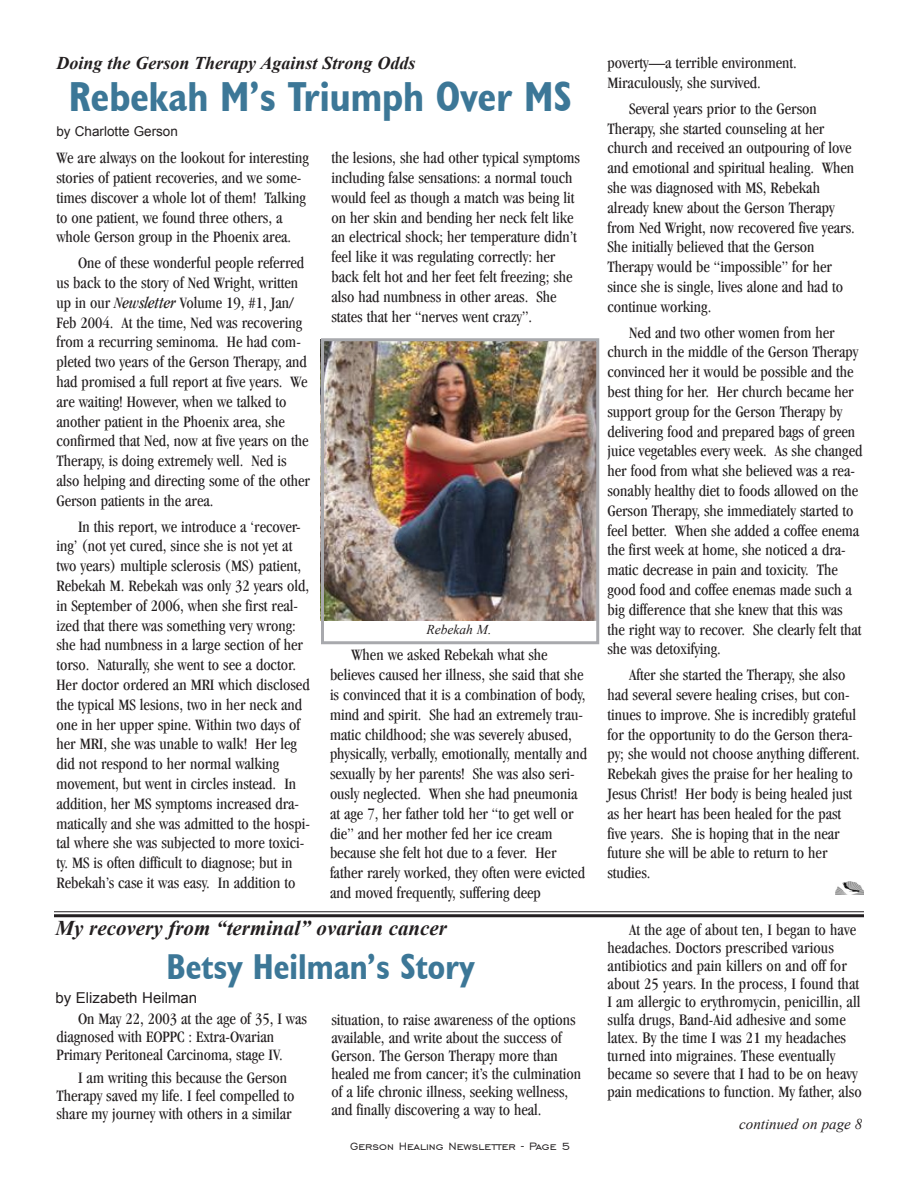
<style>
.page{position:relative;width:918px;height:1188px;background:#fff}
.page>*{position:absolute;margin:0;border:0;box-sizing:border-box;transform-origin:0 0}
.t1{font:700 condensed 42px "Humanist 521 BT";color:#3c7797}
.t2{font:700 condensed 36px "Humanist 521 BT";color:#3c7797}
.t3{font:italic 700 21px "Times New Roman";color:#231f20}
.t4{font:italic 700 18px "Times New Roman";color:#231f20}
.t5{font:condensed 16.5px/19.8px "Garamond";color:#231f20}
.t6{font:15px "Arial";color:#231f20}
.t7{font:italic 15px "Times New Roman";color:#231f20}
.t8{font:13.5px "Engravers Gothic BT";color:#231f20}
.t9{font:13.5px "Arial";color:#231f20}
.t10{font:italic 13.5px "Times New Roman";color:#231f20}
.s1{font-family:"Garamond LT";font-style:italic}
</style>
<div class="page">
<img style="left:836px;top:881px;width:28px;height:14px">
<img style="left:320px;top:339px;width:275px;height:281px">
<div style="left:321px;top:338px;width:278px;height:306px;border:3px solid #a8a9ad"></div>
<svg style="left:54px;top:912px;width:810px;height:1px"></svg>
<hr style="left:54px;top:911px;width:810px;height:1px;background:#231f20">
<hr style="left:54px;top:914px;width:810px;height:3px;background:#231f20">
<p class="t4" style="left:56px;top:50px;width:361px">Doing the Gerson Therapy Against Strong Odds</p>
<p class="t1" style="left:69px;top:70px;width:504px">Rebekah M’s Triumph Over MS</p>
<p class="t9" style="left:56px;top:123px;width:123px">by Charlotte Gerson</p>
<p class="t5" style="left:332px;top:148px;width:250px">the lesions, she had other typical symptoms including false sensations: a normal touch would feel as though a match was being lit on her skin and bending her neck felt like an electrical shock; her temperature didn’t feel like it was regulating correctly: her back felt hot and her feet felt freezing; she also had numbness in other areas. She states that her “nerves went crazy”.</p>
<p class="t5" style="left:56px;top:148px;width:254px">We are always on the lookout for interesting stories of patient recoveries, and we some&shy;times discover a whole lot of them! Talking to one patient, we found three others, a whole Gerson group in the Phoenix area.</p>
<p class="t5" style="left:56px;top:253px;width:255px;text-indent:22px">One of these wonderful people referred us back to the story of Ned Wright, written up in our <span class="s1">Newsletter</span> Volume 19, #1, Jan/ Feb 2004. At the time, Ned was recovering from a recurring seminoma. He had com&shy;pleted two years of the Gerson Therapy, and had promised a full report at five years. We are waiting! However, when we talked to another patient in the Phoenix area, she confirmed that Ned, now at five years on the Therapy, is doing extremely well. Ned is also helping and directing some of the other Gerson patients in the area.</p>
<p class="t5" style="left:56px;top:516px;width:255px;text-indent:22px">In this report, we introduce a ‘recover&shy;ing’ (not yet cured, since she is not yet at two years) multiple sclerosis (MS) patient, Rebekah M. Rebekah was only 32 years old, in September of 2006, when she first real&shy;ized that there was something very wrong: she had numbness in a large section of her torso. Naturally, she went to see a doctor.<br>Her doctor ordered an MRI which disclosed the typical MS lesions, two in her neck and one in her upper spine. Within two days of her MRI, she was unable to walk! Her leg did not respond to her normal walking movement, but went in circles instead. In addition, her MS symptoms increased dra&shy;matically and she was admitted to the hospi&shy;tal where she was subjected to more toxici&shy;ty. MS is often difficult to diagnose; but in Rebekah’s case it was easy. In addition to</p>
<p class="t10" style="left:427px;top:620px;width:66px">Rebekah M.</p>
<p class="t5" style="left:330px;top:645px;width:259px;text-indent:22px">When we asked Rebekah what she believes caused her illness, she said that she is convinced that it is a combination of body, mind and spirit. She had an extremely trau&shy;matic childhood; she was severely abused, physically, verbally, emotionally, mentally and sexually by her parents! She was also seri&shy;ously neglected. When she had pneumonia at age 7, her father told her “to get well or die” and her mother fed her ice cream because she felt hot due to a fever. Her father rarely worked, they often were evicted and moved frequently, suffering deep</p>
<p class="t3" style="left:56px;top:913px;width:393px">My recovery from “terminal” ovarian cancer</p>
<p class="t2" style="left:166px;top:944px;width:310px">Betsy Heilman’s Story</p>
<p class="t6" style="left:56px;top:988px;width:143px">by Elizabeth Heilman</p>
<p class="t5" style="left:56px;top:1010px;width:252px;line-height:18px;text-indent:22px">On May 22, 2003 at the age of 35, I was diagnosed with EOPPC : Extra-Ovarian<br>Primary Peritoneal Carcinoma, stage IV.</p>
<p class="t5" style="left:56px;top:1069px;width:240px;line-height:18px;text-indent:22px">I am writing this because the Gerson<br>Therapy saved my life. I feel compelled to share my journey with others in a similar</p>
<p class="t5" style="left:332px;top:1011px;width:251px;line-height:18px">situation, to raise awareness of the options available, and write about the success of Gerson. The Gerson Therapy more than healed me from cancer; it’s the culmination of a life chronic illness, seeking wellness, and finally discovering a way to heal.</p>
<p class="t8" style="left:350px;top:1139px;width:222px">Gerson Healing Newsletter - Page 5</p>
<p class="t5" style="left:608px;top:53px;width:191px">poverty—a terrible environment.<br>Miraculously, she survived.</p>
<p class="t5" style="left:608px;top:99px;width:249px;text-indent:22px">Several years prior to the Gerson Therapy, she started counseling at her church and received an outpouring of love and emotional and spiritual healing. When she was diagnosed with MS, Rebekah already knew about the Gerson Therapy from Ned Wright, now recovered five years.<br>She initially believed that the Gerson Therapy would be “impossible” for her since she is single, lives alone and had to continue working.</p>
<p class="t5" style="left:608px;top:322px;width:256px;text-indent:22px">Ned and two other women from her church in the middle of the Gerson Therapy convinced her it would be possible and the best thing for her. Her church became her support group for the Gerson Therapy by delivering food and prepared bags of green juice vegetables every week. As she changed her food from what she believed was a rea&shy;sonably healthy diet to foods allowed on the Gerson Therapy, she immediately started to feel better. When she added a coffee enema the first week at home, she noticed a dra&shy;matic decrease in pain and toxicity. The good food and coffee enemas made such a big difference that she knew that this was the right way to recover. She clearly felt that she was detoxifying.</p>
<p class="t5" style="left:608px;top:665px;width:254px;text-indent:22px">After she started the Therapy, she also had several severe healing crises, but con&shy;tinues to improve. She is incredibly grateful for the opportunity to do the Gerson thera&shy;py; she would not choose anything different.<br>Rebekah gives the praise for her healing to Jesus Christ! Her body is being healed just as her heart has been healed for the past five years. She is hoping that in the near future she will be able to return to her studies.</p>
<p class="t5" style="left:608px;top:921px;width:256px;line-height:18px;text-indent:22px">At the age of about ten, I began to have headaches. Doctors prescribed various antibiotics and pain killers on and off for about 25 years. In the process, I found that I am allergic to erythromycin, penicillin, all sulfa drugs, Band-Aid adhesive and some latex. By the time I was 21 my headaches turned into migraines. These eventually became so severe that I had to be on heavy pain medications to function. My father, also</p>
<p class="t7" style="left:739px;top:1114px;width:125px">continued on page 8</p>
</div>
